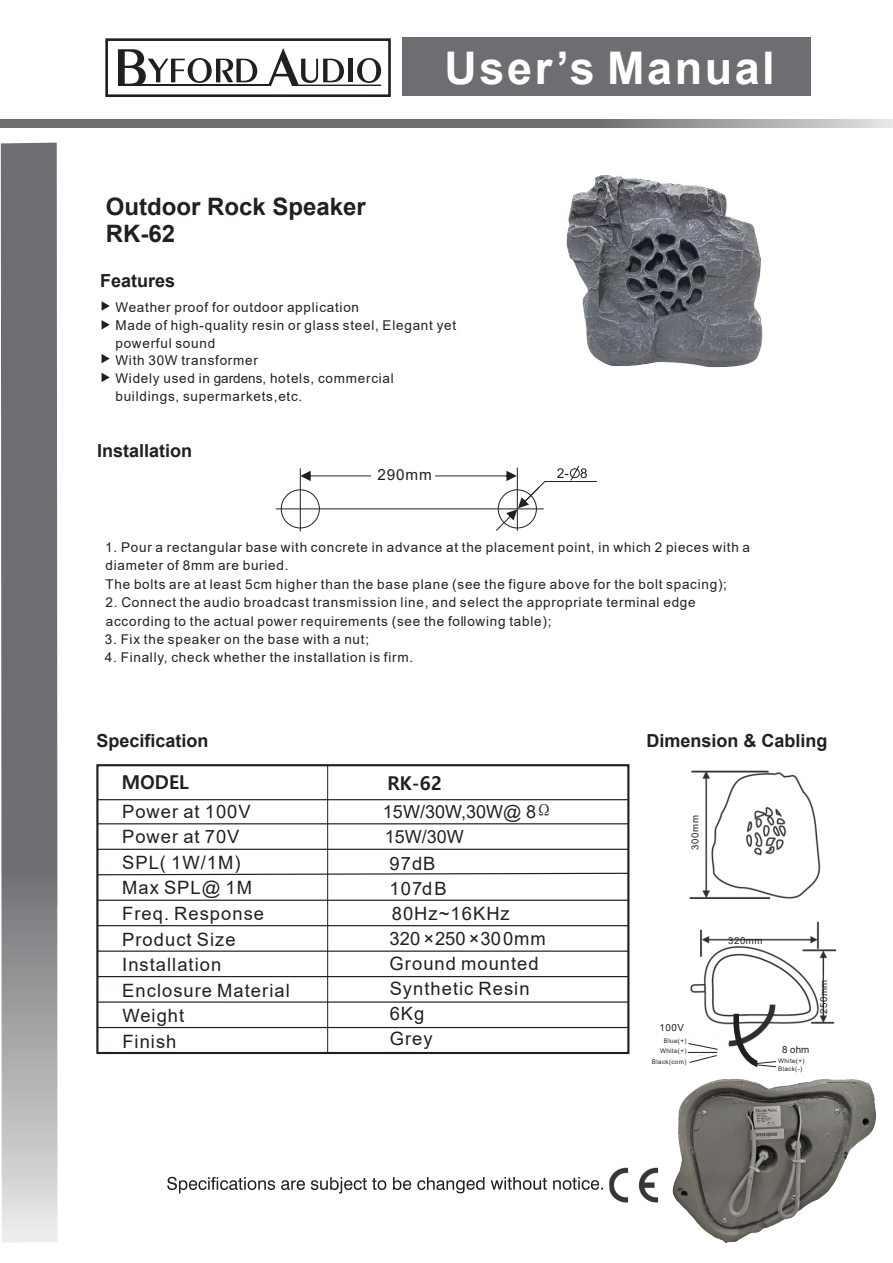
<style>
.page{position:relative;width:893px;height:1263px;background:#fff}
.page>*{position:absolute;margin:0;border:0;box-sizing:border-box;transform-origin:0 0}
.t1{font:700 45px "Arial";letter-spacing:.055em;color:#fff}
.t2{font:700 24px/26.8px "Arial";color:#231f20}
.t3{font:700 19.05px "Malgun Gothic";color:#231f20}
.t4{font:18.3px/25.7px "Arial";letter-spacing:.055em;color:#231f20}
.t5{font:700 18px "Arial";color:#231f20}
.t6{font:18px "Arial";color:#231f20}
.t7{font:15.3px "Arial";letter-spacing:.055em;color:#231f20}
.t8{font:13.5px/17.7px "Arial";letter-spacing:.055em;color:#231f20}
.t9{font:9.75px "Arial";letter-spacing:.055em;color:#231f20}
.t10{font:9.6px "Arial";letter-spacing:.055em;color:#231f20}
.t11{font:6.3px/10.4px "Arial";letter-spacing:.055em;color:#231f20;text-align:right}
.s1{font-family:"FZZDHJW GB1 0";font-size:18.3px}
</style>
<div class="page">
<img style="left:689px;top:770px;width:132px;height:129px">
<img style="left:690px;top:921px;width:147px;height:129px">
<svg style="left:0;top:120px;width:893px;height:8px;background:#808184"></svg>
<svg style="left:1px;top:143px;width:57px;height:1100px;background:#848587"></svg>
<div style="left:402px;top:37px;width:409px;height:59px;background:#6d6e71"></div>
<svg style="left:167px;top:1177px;width:436px;height:16px"></svg>
<img style="left:609px;top:1167px;width:49px;height:36px">
<div style="left:281px;top:489px;width:39px;height:39px;border:1px solid #231f20;border-radius:50%"></div>
<hr style="left:276px;top:508px;width:268px;height:1px;background:#231f20">
<hr style="left:300px;top:468px;width:1px;height:63px;background:#231f20">
<svg style="left:300px;top:471px;width:71px;height:10px"></svg>
<svg style="left:435px;top:466px;width:162px;height:65px"></svg>
<svg style="left:102px;top:301px;width:8px;height:10px"></svg>
<svg style="left:102px;top:320px;width:8px;height:9px"></svg>
<svg style="left:102px;top:354px;width:8px;height:9px"></svg>
<svg style="left:102px;top:373px;width:8px;height:9px"></svg>
<hr style="left:97px;top:823px;width:531px;height:1px;background:#231f20">
<hr style="left:97px;top:849px;width:531px;height:1px;background:#231f20">
<svg style="left:99px;top:872px;width:531px;height:4px"></svg>
<hr style="left:97px;top:900px;width:531px;height:1px;background:#231f20">
<hr style="left:97px;top:925px;width:531px;height:1px;background:#231f20">
<hr style="left:97px;top:950px;width:531px;height:2px;background:#231f20">
<hr style="left:97px;top:976px;width:531px;height:1px;background:#231f20">
<hr style="left:97px;top:1001px;width:531px;height:2px;background:#231f20">
<hr style="left:97px;top:1027px;width:531px;height:1px;background:#231f20">
<hr style="left:327px;top:765px;width:1px;height:288px;background:#231f20">
<hr style="left:97px;top:799px;width:531px;height:1px;background:#231f20">
<div style="left:96px;top:764px;width:533px;height:290px;border:2px solid #231f20"></div>
<svg style="left:687px;top:1042px;width:32px;height:21px"></svg>
<svg style="left:731px;top:1014px;width:46px;height:54px"></svg>
<div style="left:105px;top:38px;width:286px;height:59px;border:3px solid #231f20"></div>
<hr style="left:118px;top:85px;width:153px;height:1px;background:#231f20">
<svg style="left:118px;top:49px;width:139px;height:36px"></svg>
<svg style="left:268px;top:48px;width:113px;height:38px"></svg>
<img style="left:566px;top:175px;width:197px;height:193px">
<img style="left:672px;top:1078px;width:204px;height:165px">
<h2 class="t2" style="left:106px;top:194px;width:262px">Outdoor Rock Speaker<br>RK-62</h2>
<h3 class="t5" style="left:100px;top:268px;width:77px">Features</h3>
<h1 class="t1" style="left:445px;top:36px;width:332px">User’s Manual</h1>
<p class="t8" style="left:115px;top:299px;width:342px">Weather proof for outdoor application<br>Made of high-quality resin or glass steel, Elegant yet powerful sound<br>With 30W transformer<br>Widely used in gardens, hotels, commercial buildings, supermarkets,etc.</p>
<h3 class="t5" style="left:97px;top:438px;width:97px">Installation</h3>
<p class="t7" style="left:378px;top:464px;width:56px">290mm</p>
<p class="t8" style="left:105px;top:538px;width:646px;line-height:18.3px">1. Pour a rectangular base with concrete in advance at the placement point, in which 2 pieces with a diameter of 8mm are buried.<br>The bolts are at least 5cm higher than the base plane (see the figure above for the bolt spacing);</p>
<p class="t8" style="left:106px;top:593px;width:592px;line-height:18.3px">2. Connect the audio broadcast transmission line, and select the appropriate terminal edge according to the actual power requirements (see the following table);</p>
<p class="t8" style="left:105px;top:630px;width:266px">3. Fix the speaker on the base with a nut;</p>
<p class="t8" style="left:105px;top:649px;width:310px">4. Finally, check whether the installation is firm.</p>
<h3 class="t5" style="left:96px;top:728px;width:114px">Specification</h3>
<h3 class="t3" style="left:122px;top:771px;width:69px">MODEL</h3>
<h3 class="t3" style="left:387px;top:771px;width:56px">RK-62</h3>
<h3 class="t4" style="left:122px;top:798px;width:169px">Power at 100V<br>Power at 70V<br>SPL( 1W/1M)<br>Max SPL@ 1M<br>Freq. Response<br>Product Size<br>Installation<br>Enclosure Material<br>Weight<br>Finish</h3>
<h3 class="t6" style="left:383px;top:799px;width:172px">15W/30W,30W@ 8<span class="s1">Ω</span></h3>
<h3 class="t6" style="left:385px;top:824px;width:81px">15W/30W</h3>
<h3 class="t4" style="left:390px;top:851px;width:158px;line-height:24.9px">97dB<br>107dB<br>80Hz~16KHz<br>320 ×250 ×300mm<br>Ground mounted<br>Synthetic Resin<br>6Kg<br>Grey</h3>
<h3 class="t5" style="left:647px;top:728px;width:183px">Dimension &amp; Cabling</h3>
<p class="t10" style="left:689px;top:850px;width:36px;rotate:-90deg">300mm</p>
<p class="t9" style="left:659px;top:1021px;width:26px">100V</p>
<p class="t11" style="left:652px;top:1035px;width:36px">Blue(+)<br>White(+)<br>Black(com)</p>
<p class="t10" style="left:728px;top:934px;width:36px">320mm</p>
<p class="t10" style="left:817px;top:1014px;width:36px;rotate:-90deg">250mm</p>
<p class="t9" style="left:782px;top:1043px;width:29px">8 ohm</p>
<p class="t11" style="left:778px;top:1056px;width:28px;line-height:8.1px;text-align:left">White(+)<br>Black(-)</p>
</div>
